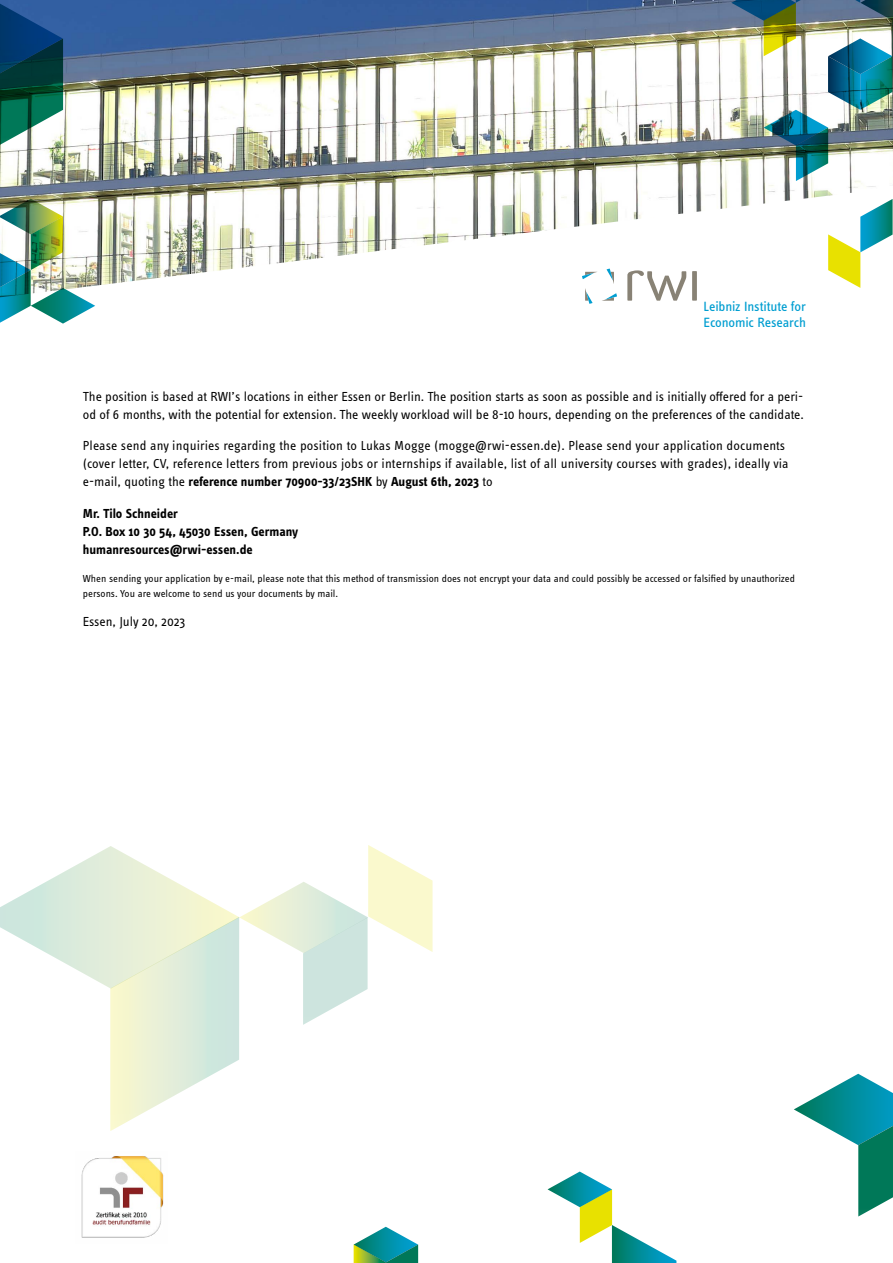
<style>
.page{position:relative;width:893px;height:1263px;background:#fff}
.page>*{position:absolute;margin:0;border:0;box-sizing:border-box;transform-origin:0 0}
.t1{font:13.8px/16.6px "Info OT Text";letter-spacing:-.01em;color:#009ed1}
.t2{font:13.5px/18px "Info OT Text";color:#000}
.t3{font:700 13.5px/18px "Info OT Text";color:#000}
.t4{font:10.5px/15px "Info OT Text";color:#000}
.s1{font-weight:700}
</style>
<div class="page">
<img style="left:0;top:0;width:876px;height:286px">
<svg style="left:0;top:845px;width:433px;height:286px"></svg>
<svg style="left:548px;top:1171px;width:128px;height:92px"></svg>
<svg style="left:794px;top:1074px;width:99px;height:142px"></svg>
<svg style="left:0;top:3px;width:63px;height:143px;background:#26626e"></svg>
<svg style="left:354px;top:1227px;width:64px;height:36px"></svg>
<img style="left:0;top:199px;width:95px;height:125px">
<svg style="left:828px;top:199px;width:65px;height:89px"></svg>
<img style="left:731px;top:0;width:162px;height:181px">
<img style="left:81px;top:1156px;width:83px;height:82px">
<svg style="left:582px;top:272px;width:15px;height:7px"></svg>
<svg style="left:585px;top:288px;width:8px;height:16px"></svg>
<svg style="left:607px;top:269px;width:7px;height:15px"></svg>
<svg style="left:602px;top:293px;width:15px;height:8px"></svg>
<div style="left:692px;top:271px;width:5px;height:30px;background:#888275"></div>
<svg style="left:627px;top:270px;width:59px;height:31px"></svg>
<p class="t1" style="left:704px;top:297px;width:104px">Leibniz Institute for<br>Economic Research</p>
<p class="t2" style="left:83px;top:387px;width:722px">The position is based at RWI’s locations in either Essen or Berlin. The position starts as soon as possible and is initially offered for a peri&shy;od of 6 months, with the potential for extension. The weekly workload will be 8-10 hours, depending on the preferences of the candidate.</p>
<p class="t2" style="left:83px;top:436px;width:707px">Please send any inquiries regarding the position to Lukas Mogge (mogge@rwi-essen.de). Please send your application documents (cover letter, CV, reference letters from previous jobs or internships if available, list of all university courses with grades), ideally via e-mail, quoting the <span class="s1">reference number 70900-33/23SHK</span> by <span class="s1">August 6th, 2023</span> to</p>
<p class="t3" style="left:83px;top:504px;width:217px">Mr. Tilo Schneider<br>P.O. Box 10 30 54, 45030 Essen, Germany humanresources@rwi-essen.de</p>
<p class="t4" style="left:83px;top:571px;width:713px">When sending your application by e-mail, please note that this method of transmission does not encrypt your data and could possibly be accessed or falsified by unauthorized persons. You are welcome to send us your documents by mail.</p>
<p class="t2" style="left:83px;top:612px;width:104px">Essen, July 20, 2023</p>
</div>
